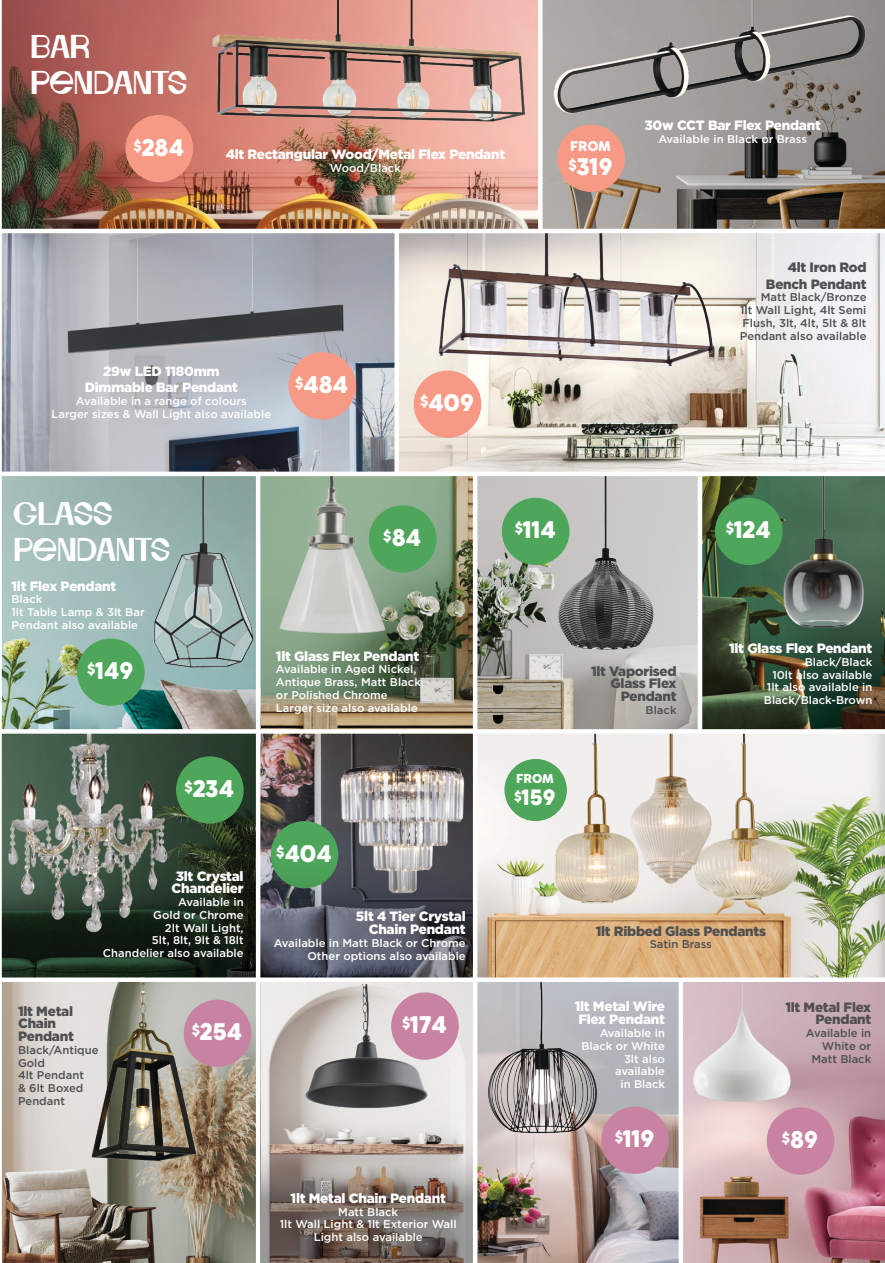
<style>
.page{position:relative;width:885px;height:1263px;background:#fff}
.page>*{position:absolute;margin:0;border:0;box-sizing:border-box;transform-origin:0 0}
.t1{font:33px/36px "Nineties Display";color:#fff}
.t2{font:22.2px "Cocogoose Pro";color:#fff}
.t3{font:20.55px "Cocogoose Pro";color:#fff}
.description{font:900 13.5px/12.8px "Gotham";letter-spacing:-.02em;color:#fff;text-align:center}
.description-2{font:900 13.5px/12.8px "Gotham";letter-spacing:-.02em;color:#4f4f51;text-align:right}
.t4{font:12.9px "Cocogoose Pro";color:#fff}
.t5{font:12px "Cocogoose Pro";color:#fff}
.description-3{font:500 11.25px/12.8px "Gotham";color:#fff}
.description-4{font:500 11.25px/12.8px "Gotham";color:#4f4f51;text-align:justify}
</style>
<div class="page">
<img style="left:260px;top:476px;width:213px;height:253px">
<img style="left:683px;top:982px;width:201px;height:281px">
<img style="left:2px;top:982px;width:471px;height:281px">
<img style="left:477px;top:982px;width:201px;height:281px">
<img style="left:477px;top:734px;width:407px;height:243px">
<svg style="left:2px;top:734px;width:254px;height:117px;background:#2c3e2d"></svg>
<img style="left:260px;top:734px;width:213px;height:117px">
<img style="left:477px;top:476px;width:407px;height:253px">
<img style="left:2px;top:476px;width:254px;height:253px">
<img style="left:2px;top:0;width:882px;height:472px">
<img style="left:337px;top:734px;width:131px;height:117px">
<img style="left:178px;top:0;width:374px;height:149px">
<img style="left:432px;top:233px;width:285px;height:138px">
<img style="left:552px;top:0;width:314px;height:114px">
<img style="left:118px;top:476px;width:160px;height:208px">
<img style="left:538px;top:476px;width:130px;height:198px">
<img style="left:689px;top:734px;width:111px;height:172px">
<img style="left:641px;top:734px;width:75px;height:155px">
<img style="left:551px;top:734px;width:90px;height:172px">
<img style="left:304px;top:985px;width:139px;height:141px">
<img style="left:477px;top:982px;width:133px;height:162px">
<img style="left:66px;top:982px;width:159px;height:192px">
<div style="left:125px;top:115px;width:68px;height:67px;background:#f79a85;border-radius:50%"></div>
<div style="left:557px;top:125px;width:67px;height:67px;background:#f79a85;border-radius:50%"></div>
<div style="left:288px;top:352px;width:68px;height:67px;background:#f79a85;border-radius:50%"></div>
<div style="left:413px;top:371px;width:68px;height:67px;background:#f79a85;border-radius:50%"></div>
<div style="left:77px;top:639px;width:68px;height:67px;background:#4ea65a;border-radius:50%"></div>
<img style="left:688px;top:476px;width:196px;height:167px">
<div style="left:715px;top:498px;width:67px;height:67px;background:#4ea65a;border-radius:50%"></div>
<div style="left:502px;top:498px;width:67px;height:67px;background:#4ea65a;border-radius:50%"></div>
<div style="left:270px;top:821px;width:68px;height:67px;background:#4ea65a;border-radius:50%"></div>
<svg style="left:2px;top:851px;width:471px;height:126px;background:#3e4846"></svg>
<div style="left:176px;top:756px;width:67px;height:68px;background:#4ea65a;border-radius:50%"></div>
<img style="left:5px;top:734px;width:164px;height:198px">
<div style="left:504px;top:759px;width:63px;height:62px;background:#4ea65a;border-radius:50%"></div>
<div style="left:391px;top:992px;width:67px;height:68px;background:#c983a2;border-radius:50%"></div>
<div style="left:601px;top:1106px;width:67px;height:68px;background:#c983a2;border-radius:50%"></div>
<div style="left:184px;top:1000px;width:67px;height:67px;background:#c983a2;border-radius:50%"></div>
<div style="left:369px;top:505px;width:67px;height:68px;background:#4ea65a;border-radius:50%"></div>
<div style="left:766px;top:1107px;width:68px;height:67px;background:#c983a2;border-radius:50%"></div>
<div style="left:697px;top:476px;width:5px;height:255px;background:#fff"></div>
<div style="left:394px;top:232px;width:5px;height:243px;background:#fff"></div>
<hr style="left:538px;top:0;width:4px;height:232px;background:#fff">
<hr style="left:0;top:229px;width:884px;height:4px;background:#fff">
<svg style="left:260px;top:1134px;width:213px;height:129px;background:#8c8079"></svg>
<hr style="left:256px;top:474px;width:4px;height:789px;background:#fff">
<img style="left:241px;top:476px;width:172px;height:170px">
<p class="t1" style="left:31px;top:30px;width:158px">BAR<br>PENDANTS</p>
<p class="t2" style="left:134px;top:129px;width:52px"><sup>$</sup>284</p>
<p class="description" style="left:226px;top:148px;width:281px">4lt Rectangular Wood/Metal Flex Pendant</p>
<p class="description-3" style="left:330px;top:162px;width:72px">Wood/Black</p>
<p class="t4" style="left:570px;top:136px;width:42px">FROM</p>
<p class="t2" style="left:568px;top:148px;width:46px"><sup>$</sup>319</p>
<p class="description" style="left:644px;top:119px;width:178px">30w CCT Bar Flex Pendant</p>
<p class="description-3" style="left:658px;top:132px;width:150px">Available in Black or Brass</p>
<p class="description" style="left:85px;top:363px;width:155px;line-height:16.2px">29w LED 1180mm<br>Dimmable Bar Pendant</p>
<p class="description-3" style="left:76px;top:395px;width:172px">Available in a range of colours</p>
<p class="description-3" style="left:52px;top:407px;width:221px">Larger sizes &amp; Wall Light also available</p>
<p class="t2" style="left:295px;top:367px;width:54px"><sup>$</sup>484</p>
<p class="t1" style="left:14px;top:497px;width:158px">GLASS<br>PENDANTS</p>
<p class="t2" style="left:420px;top:385px;width:56px"><sup>$</sup>409</p>
<p class="t2" style="left:383px;top:520px;width:39px"><sup>$</sup>84</p>
<p class="description" style="left:11px;top:579px;width:106px">1lt Flex Pendant</p>
<p class="description-3" style="left:11px;top:593px;width:32px">Black</p>
<p class="description-3" style="left:11px;top:605px;width:135px">1lt Table Lamp &amp; 3lt Bar<br>Pendant also available</p>
<p class="t2" style="left:87px;top:653px;width:48px"><sup>$</sup>149</p>
<p class="t2" style="left:185px;top:771px;width:51px"><sup>$</sup>234</p>
<p class="description" style="left:276px;top:649px;width:145px">1lt Glass Flex Pendant</p>
<p class="description-3" style="left:276px;top:663px;width:146px">Available in Aged Nickel,<br>Antique Brass, Matt Black or Polished Chrome</p>
<p class="description-3" style="left:276px;top:701px;width:143px">Larger size also available</p>
<p class="t2" style="left:276px;top:835px;width:57px"><sup>$</sup>404</p>
<p class="t2" style="left:514px;top:512px;width:42px"><sup>$</sup>114</p>
<p class="t5" style="left:516px;top:769px;width:39px">FROM</p>
<p class="t3" style="left:514px;top:781px;width:43px"><sup>$</sup>159</p>
<p class="description-2" style="left:591px;top:664px;width:87px">1lt Vaporised<br>Glass Flex<br>Pendant</p>
<p class="description-4" style="left:645px;top:703px;width:32px">Black</p>
<p class="description-2" style="left:765px;top:259px;width:102px;line-height:16.2px">4lt Iron Rod<br>Bench Pendant</p>
<p class="description-4" style="left:760px;top:291px;width:107px">Matt Black/Bronze</p>
<p class="description-4" style="left:739px;top:304px;width:128px">1lt Wall Light, 4lt Semi Flush, 3lt, 4lt, 5lt &amp; 8lt Pendant also available</p>
<p class="t2" style="left:725px;top:512px;width:46px"><sup>$</sup>124</p>
<p class="description" style="left:729px;top:642px;width:145px">1lt Glass Flex Pendant</p>
<p class="description-3" style="left:804px;top:655px;width:69px">Black/Black</p>
<p class="description-3" style="left:772px;top:668px;width:102px">10lt also available</p>
<p class="description-3" style="left:763px;top:681px;width:110px">1lt also available in<br>Black/Black-Brown</p>
<p class="description" style="left:172px;top:869px;width:73px">3lt Crystal<br>Chandelier</p>
<p class="description-3" style="left:153px;top:896px;width:92px;text-align:right">Available in<br>Gold or Chrome</p>
<p class="description-3" style="left:103px;top:921px;width:142px;text-align:right">2lt Wall Light,<br>5lt, 8lt, 9lt &amp; 18lt<br>Chandelier also available</p>
<p class="description-2" style="left:595px;top:924px;width:172px">1lt Ribbed Glass Pendants</p>
<p class="description" style="left:356px;top:910px;width:111px;text-align:right">5lt 4 Tier Crystal<br>Chain Pendant</p>
<p class="description-3" style="left:274px;top:936px;width:193px">Available in Matt Black or Chrome</p>
<p class="description-3" style="left:307px;top:949px;width:160px">Other options also available</p>
<p class="description-4" style="left:649px;top:938px;width:64px">Satin Brass</p>
<p class="description-2" style="left:18px;top:1004px;width:57px;text-align:left">1lt Metal<br>Chain<br>Pendant</p>
<p class="description-4" style="left:18px;top:1043px;width:82px">Black/Antique<br>Gold</p>
<p class="description-4" style="left:18px;top:1069px;width:67px">4lt Pendant &amp; 6lt Boxed Pendant</p>
<p class="t2" style="left:192px;top:1014px;width:52px"><sup>$</sup>254</p>
<p class="t2" style="left:402px;top:1007px;width:46px"><sup>$</sup>174</p>
<p class="description" style="left:574px;top:1000px;width:92px;text-align:left">1lt Metal Wire<br>Flex Pendant</p>
<p class="description-3" style="left:581px;top:1026px;width:85px;text-align:right">Available in<br>Black or White<br>3lt also available</p>
<p class="description-3" style="left:620px;top:1077px;width:46px">in Black</p>
<p class="t2" style="left:614px;top:1121px;width:41px"><sup>$</sup>119</p>
<p class="description-2" style="left:785px;top:1000px;width:87px">1lt Metal Flex<br>Pendant</p>
<p class="description-4" style="left:805px;top:1027px;width:67px;text-align:right">Available in<br>White or<br>Matt Black</p>
<p class="t2" style="left:781px;top:1122px;width:38px"><sup>$</sup>89</p>
<p class="description" style="left:290px;top:1191px;width:157px">1lt Metal Chain Pendant</p>
<p class="description-3" style="left:338px;top:1205px;width:61px">Matt Black</p>
<p class="description-3" style="left:280px;top:1218px;width:178px;text-align:center">1lt Wall Light &amp; 1lt Exterior Wall<br>Light also available</p>
</div>
